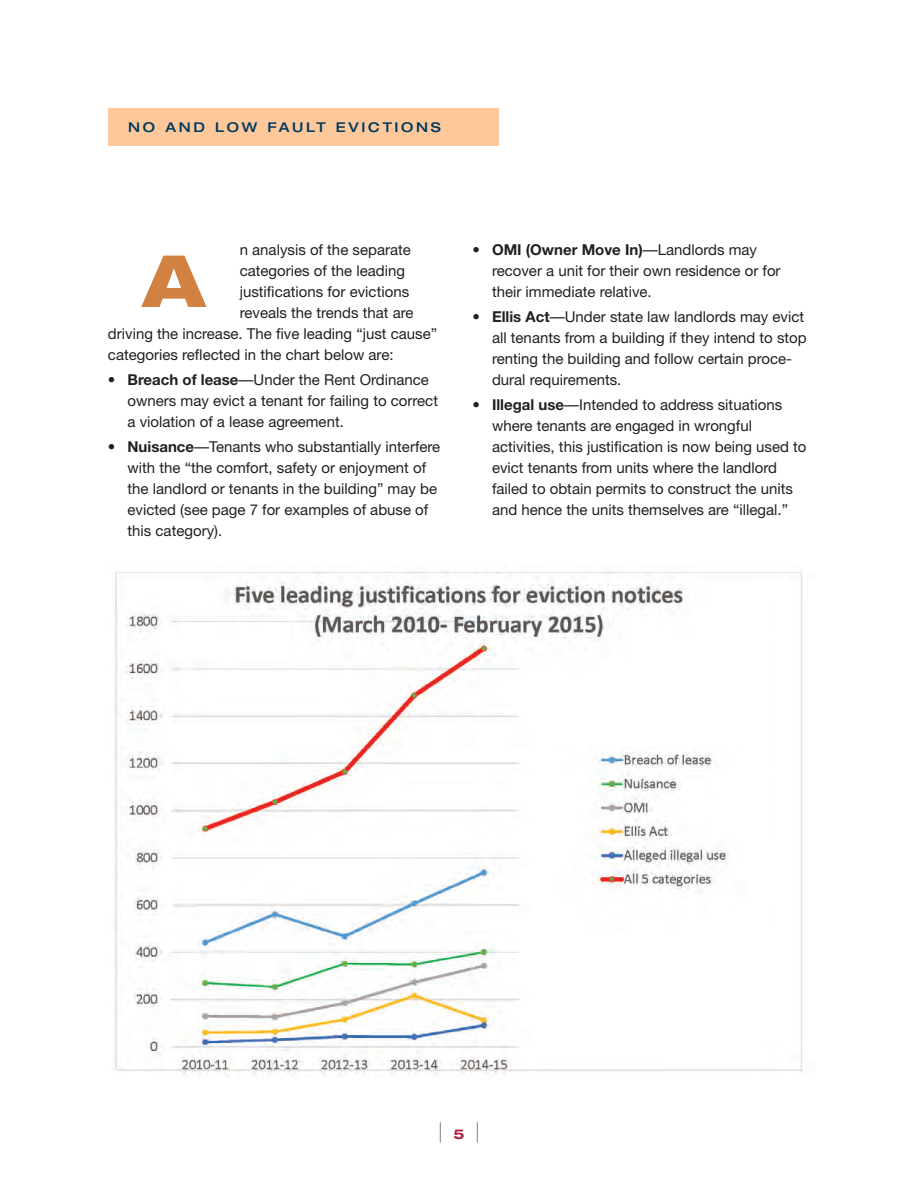
<style>
.page{position:relative;width:918px;height:1188px;background:#fff}
.page>*{position:absolute;margin:0;border:0;box-sizing:border-box;transform-origin:0 0}
.Cap{font:800 expanded 72px "Helvetica Neue";color:#d18243}
.t1{font:200 27px "Helvetica Neue";color:#231f20}
.Body_bullet{font:15px/21px "Helvetica Neue";color:#231f20}
.Body_text_first{font:15px "Helvetica Neue";color:#231f20}
.Section_head{font:500 expanded 13.5px "Helvetica Neue";letter-spacing:.2em;color:#003a5d}
.s1{font-weight:700}
.s2{font-weight:700;font-stretch:expanded;font-size:13.5px;color:#ad1d3e}
</style>
<div class="page">
<div style="left:108px;top:108px;width:391px;height:38px;background:#ffc89b"></div>
<img style="left:115px;top:571px;width:688px;height:506px">
<p class="Section_head" style="left:128px;top:119px;width:314px">NO AND LOW FAULT EVICTIONS</p>
<p class="Cap" style="left:143px;top:235px;width:63px">A</p>
<p class="Body_bullet" style="left:492px;top:239px;width:290px;text-indent:-20px">• <span class="s1">OMI (Owner Move In)</span>—Landlords may recover a unit for their own residence or for their immediate relative.</p>
<p class="Body_bullet" style="left:492px;top:306px;width:316px;text-indent:-20px">• <span class="s1">Ellis Act</span>—Under state law landlords may evict all tenants from a building if they intend to stop renting the building and follow certain proce&shy;dural requirements.</p>
<p class="Body_bullet" style="left:492px;top:394px;width:316px;text-indent:-20px">• <span class="s1">Illegal use</span>—Intended to address situations where tenants are engaged in wrongful activities, this justification is now being used to evict tenants from units where the landlord failed to obtain permits to construct the units and hence the units themselves are “illegal.”</p>
<p class="Body_text_first" style="left:240px;top:241px;width:173px">n analysis of the separate</p>
<p class="Body_text_first" style="left:240px;top:262px;width:167px">categories of the leading</p>
<p class="Body_text_first" style="left:240px;top:283px;width:171px">justifications for evictions</p>
<p class="Body_text_first" style="left:240px;top:304px;width:175px">reveals the trends that are</p>
<p class="Body_text_first" style="left:108px;top:325px;width:331px">driving the increase. The five leading “just cause”</p>
<p class="Body_text_first" style="left:108px;top:346px;width:287px">categories reflected in the chart below are:</p>
<p class="Body_bullet" style="left:127px;top:369px;width:312px;text-indent:-20px">• <span class="s1">Breach of lease</span>—Under the Rent Ordinance owners may evict a tenant for failing to correct a violation of a lease agreement.</p>
<p class="Body_bullet" style="left:127px;top:436px;width:314px;text-indent:-20px">• <span class="s1">Nuisance</span>—Tenants who substantially interfere with the “the comfort, safety or enjoyment of the landlord or tenants in the building” may be evicted (see page 7 for examples of abuse of this category).</p>
<h2 class="t1" style="left:438px;top:1117px;width:44px">| <span class="s2">5</span> |</h2>
</div>
